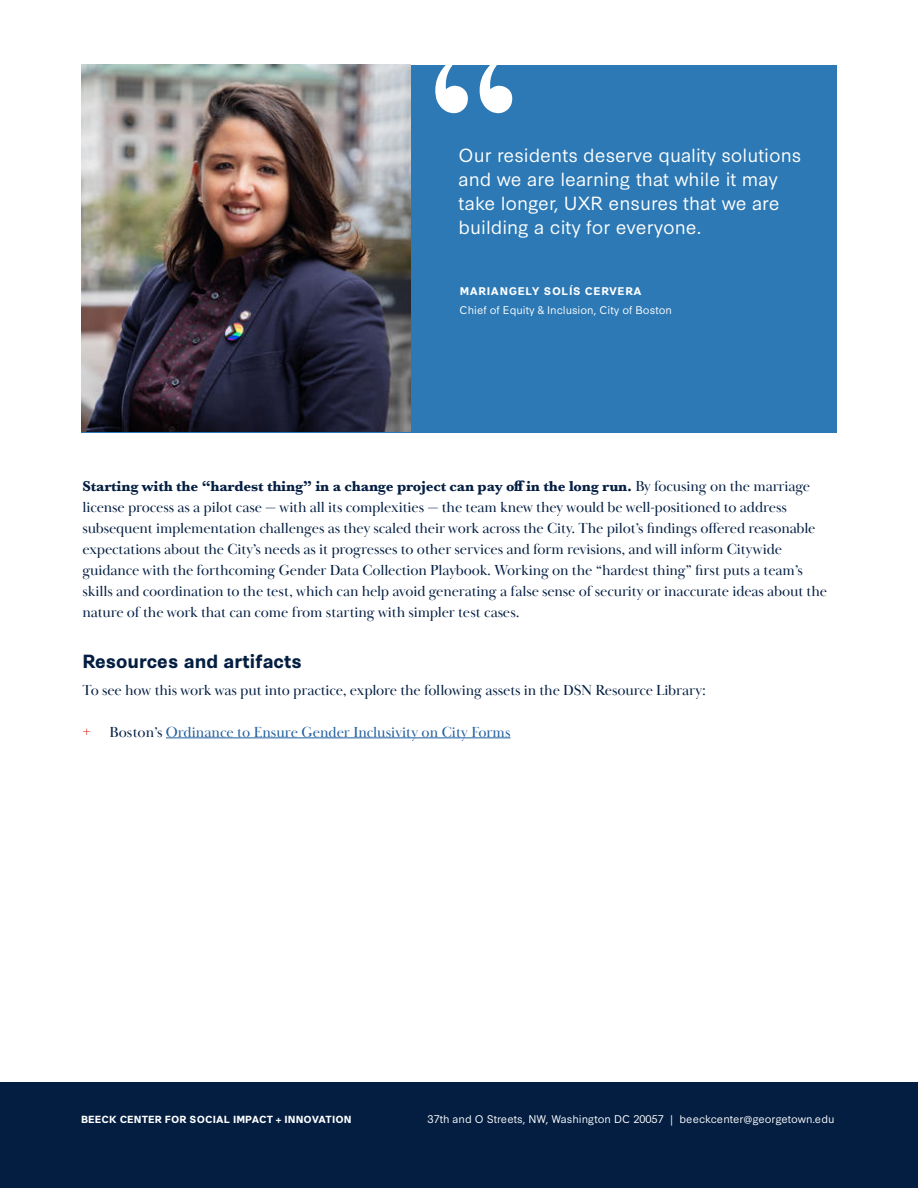
<style>
.page{position:relative;width:918px;height:1188px;background:#fff}
.page>*{position:absolute;margin:0;border:0;box-sizing:border-box;transform-origin:0 0}
.t1{font:256.35px "Baskerville Display PT";color:#fff}
.t2{font:18px/24px "Synthese";color:#fff}
.t3{font:700 18px "Synthese";color:#041e42}
.t4{font:15px/21px "Baskerville Display PT";letter-spacing:-.01em;color:#041e42}
.t5{font:700 15px "Baskerville";letter-spacing:-.01em;color:#041e42}
.t6{font:15px "Baskerville Display PT";color:#215e9e}
.t7{font:10.5px "Synthese";color:#fff}
.t8{font:700 10.5px "Synthese";letter-spacing:.06em;color:#fff}
.t9{font:700 9.75px "Synthese";letter-spacing:.01em;color:#fff}
.s1{font-family:"Baskerville Display PT";font-weight:400}
.s2{color:#da291c}
.s3{color:#041e42}
</style>
<div class="page">
<div style="left:0;top:1082px;width:918px;height:106px;background:#041e42"></div>
<hr style="left:166px;top:737px;width:345px;height:1px;background:#215e9e">
<div style="left:81px;top:65px;width:756px;height:368px;background:#2c79b5"></div>
<img style="left:81px;top:65px;width:330px;height:367px">
<h1 class="t1" style="left:417px;top:-17px;width:114px">“</h1>
<p class="t2" style="left:459px;top:141px;width:344px">Our residents deserve quality solutions and we are learning that while it may take longer, UXR ensures that we are building a city for everyone.</p>
<p class="t8" style="left:460px;top:283px;width:184px">MARIANGELY SOLÍS CERVERA</p>
<p class="t7" style="left:460px;top:301px;width:214px">Chief of Equity &amp; Inclusion, City of Boston</p>
<p class="t5" style="left:82px;top:475px;width:729px">Starting with the “hardest thing” in a change project can pay off in the long run. <span class="s1">By focusing on the marriage</span></p>
<p class="t4" style="left:82px;top:497px;width:746px">license process as a pilot case — with all its complexities — the team knew they would be well-positioned to address subsequent implementation challenges as they scaled their work across the City. The pilot’s findings offered reasonable expectations about the City’s needs as it progresses to other services and form revisions, and will inform Citywide guidance with the forthcoming Gender Data Collection Playbook. Working on the “hardest thing” first puts a team’s skills and coordination to the test, which can help avoid generating a false sense of security or inaccurate ideas about the nature of the work that can come from starting with simpler test cases.</p>
<p class="t3" style="left:82px;top:647px;width:221px">Resources and artifacts</p>
<p class="t4" style="left:82px;top:680px;width:625px">To see how this work was put into practice, explore the following assets in the DSN Resource Library:</p>
<p class="t6" style="left:82px;top:723px;width:430px"><span class="s2">+</span> <span class="s3">Boston’s</span> Ordinance to Ensure Gender Inclusivity on City Forms</p>
<p class="t9" style="left:81px;top:1112px;width:272px">BEECK CENTER FOR SOCIAL IMPACT + INNOVATION</p>
<p class="t7" style="left:428px;top:1111px;width:408px">37th and O Streets, NW, Washington DC 20057 | beeckcenter@georgetown.edu</p>
</div>
